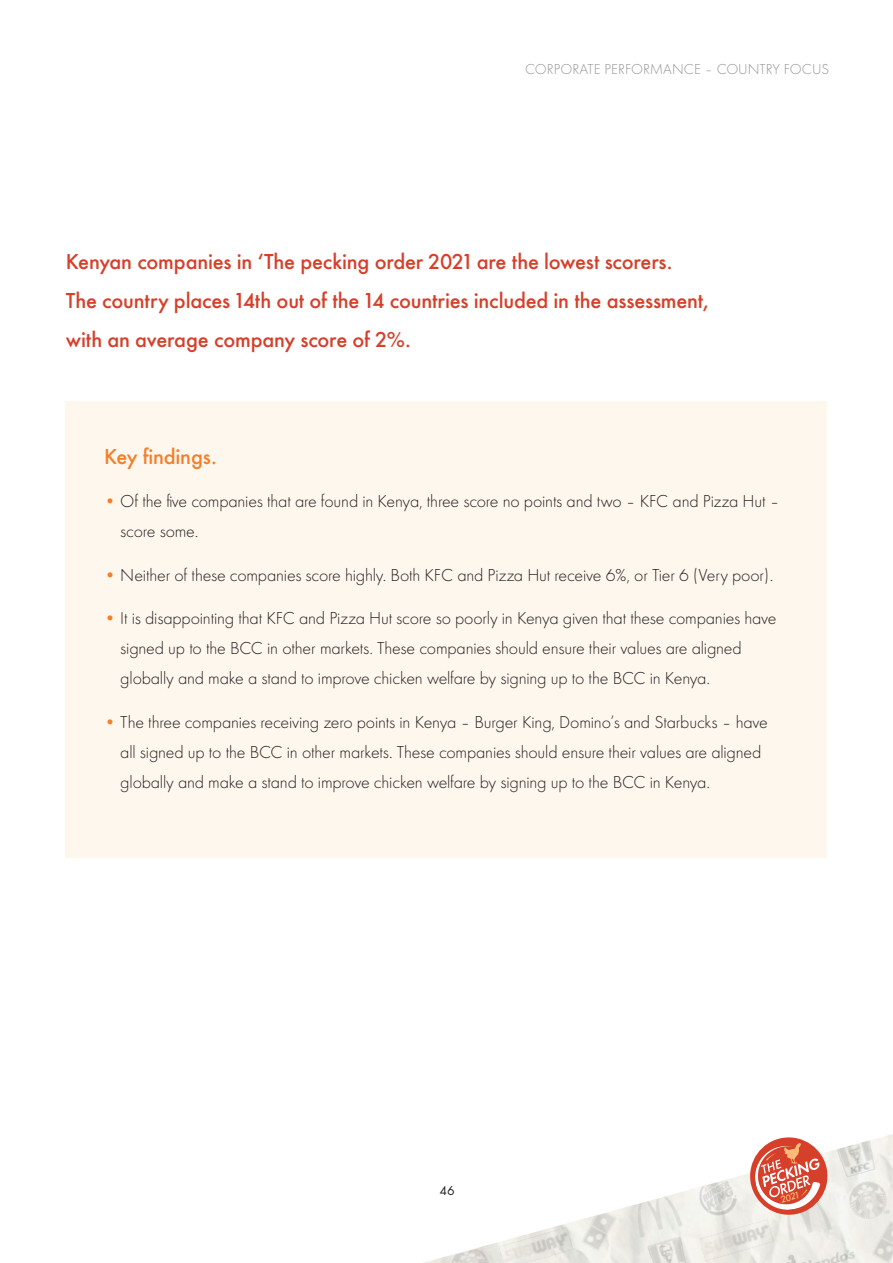
<style>
.page{position:relative;width:893px;height:1263px;background:#fff}
.page>*{position:absolute;margin:0;border:0;box-sizing:border-box;transform-origin:0 0}
.Body_10pt_on_13pt{font:500 22.5px/39px "Futura Round";letter-spacing:-.01em;color:#d63f29}
.Body_10pt_on_13pt-2{font:500 22.5px "Futura Round";letter-spacing:-.01em;color:#f47f2a}
.Body_10pt_on_13pt-3{font:300 18px/30px "Futura Round";letter-spacing:-.01em;color:#231f20}
.Pull_quote{font:300 15px "Futura Round";color:#939598}
.t1{font:13.5px "Futura Round";color:#231f20}
.t2{font:500 9.9px "Futura Round";color:#fcbb74}
.s1{color:#f47f2a}
</style>
<div class="page">
<img style="left:424px;top:1134px;width:469px;height:129px">
<svg style="left:747px;top:1134px;width:83px;height:84px"></svg>
<div style="left:66px;top:401px;width:761px;height:456px;background:#fef7ee"></div>
<p class="Pull_quote" style="left:525px;top:59px;width:306px">CORPORATE PERFORMANCE – COUNTRY FOCUS</p>
<p class="Body_10pt_on_13pt" style="left:66px;top:240px;width:644px">Kenyan companies in ‘The pecking order 2021 are the lowest scorers.<br>The country places 14th out of the 14 countries included in the assessment, with an average company score of 2%.</p>
<p class="Body_10pt_on_13pt-2" style="left:104px;top:439px;width:114px">Key findings.</p>
<p class="Body_10pt_on_13pt-3" style="left:120px;top:485px;width:661px;text-indent:-16px"><span class="s1">•</span> Of the five companies that are found in Kenya, three score no points and two – KFC and Pizza Hut – score some.</p>
<p class="Body_10pt_on_13pt-3" style="left:104px;top:559px;width:671px"><span class="s1">•</span> Neither of these companies score highly. Both KFC and Pizza Hut receive 6%, or Tier 6 (Very poor).</p>
<p class="Body_10pt_on_13pt-3" style="left:120px;top:602px;width:658px;text-indent:-16px"><span class="s1">•</span> It is disappointing that KFC and Pizza Hut score so poorly in Kenya given that these companies have signed up to the BCC in other markets. These companies should ensure their values are aligned globally and make a stand to improve chicken welfare by signing up to the BCC in Kenya.</p>
<p class="Body_10pt_on_13pt-3" style="left:120px;top:706px;width:649px;text-indent:-16px"><span class="s1">•</span> The three companies receiving zero points in Kenya – Burger King, Domino’s and Starbucks – have all signed up to the BCC in other markets. These companies should ensure their values are aligned globally and make a stand to improve chicken welfare by signing up to the BCC in Kenya.</p>
<p class="t1" style="left:439px;top:1180px;width:17px">46</p>
<p class="t2" style="left:778px;top:1193px;width:20px;rotate:-18deg">2021</p>
</div>
